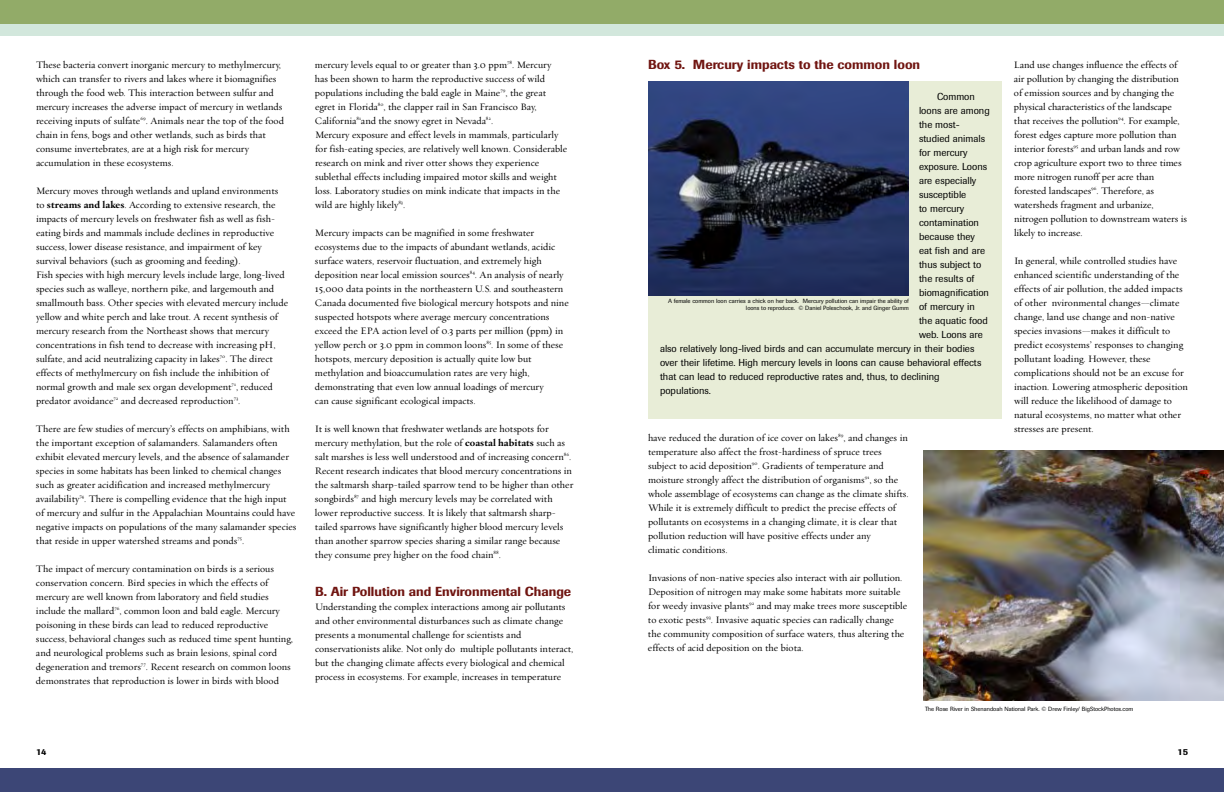
<style>
.page{position:relative;width:1224px;height:792px;background:#fff}
.page>*{position:absolute;margin:0;border:0;box-sizing:border-box;transform-origin:0 0}
.t1{font:500 13px "Imago";color:#701511}
.t2{font:10px/14px "Oakleaf";color:#000}
.t3{font:10px "Imago";color:#000}
.t4{font:500 9px "Imago";color:#000}
.t5{font:6px/7.2px "Imago";color:#000;text-align:right}
.s1{font-weight:700}
</style>
<div class="page">
<div style="left:612px;top:768px;width:612px;height:24px;background:#3c4676"></div>
<div style="left:612px;top:0;width:612px;height:24px;background:#92ab68"></div>
<div style="left:612px;top:24px;width:612px;height:12px;background:#d2e7dc"></div>
<div style="left:0;top:0;width:612px;height:24px;background:#92ab68"></div>
<div style="left:0;top:768px;width:612px;height:24px;background:#3c4676"></div>
<div style="left:0;top:24px;width:612px;height:12px;background:#d2e7dc"></div>
<div style="left:648px;top:81px;width:354px;height:337px;background:#e8edd7"></div>
<img style="left:648px;top:81px;width:261px;height:215px">
<img style="left:923px;top:451px;width:301px;height:250px">
<p class="t2" style="left:36px;top:58px;width:249px">These bacteria convert inorganic mercury to methylmercury, which can transfer to rivers and lakes where it biomagnifies through the food web. This interaction between sulfur and mercury increases the adverse impact of mercury in wetlands receiving inputs of sulfate<sup>69</sup>. Animals near the top of the food chain in fens, bogs and other wetlands, such as birds that consume invertebrates, are at a high risk for mercury accumulation in these ecosystems.</p>
<p class="t2" style="left:36px;top:184px;width:254px">Mercury moves through wetlands and upland environments to <span class="s1">streams and lakes</span>. According to extensive research, the impacts of mercury levels on freshwater fish as well as fish&shy;eating birds and mammals include declines in reproductive success, lower disease resistance, and impairment of key survival behaviors (such as grooming and feeding).<br>Fish species with high mercury levels include large, long-lived species such as walleye, northern pike, and largemouth and smallmouth bass. Other species with elevated mercury include yellow and white perch and lake trout. A recent synthesis of mercury research from the Northeast shows that mercury concentrations in fish tend to decrease with increasing pH, sulfate, and acid neutralizing capacity in lakes<sup>70</sup>. The direct effects of methylmercury on fish include the inhibition of normal growth and male sex organ development<sup>71</sup>, reduced predator avoidance<sup>72</sup> and decreased reproduction<sup>73</sup>.</p>
<p class="t2" style="left:36px;top:422px;width:262px">There are few studies of mercury’s effects on amphibians, with the important exception of salamanders. Salamanders often exhibit elevated mercury levels, and the absence of salamander species in some habitats has been linked to chemical changes such as greater acidification and increased methylmercury availability<sup>74</sup>. There is compelling evidence that the high input of mercury and sulfur in the Appalachian Mountains could have negative impacts on populations of the many salamander species that reside in upper watershed streams and ponds<sup>75</sup>.</p>
<p class="t2" style="left:36px;top:562px;width:259px">The impact of mercury contamination on birds is a serious conservation concern. Bird species in which the effects of mercury are well known from laboratory and field studies include the mallard<sup>76</sup>, common loon and bald eagle. Mercury poisoning in these birds can lead to reduced reproductive success, behavioral changes such as reduced time spent hunting, and neurological problems such as brain lesions, spinal cord degeneration and tremors<sup>77</sup>. Recent research on common loons demonstrates that reproduction is lower in birds with blood</p>
<p class="t2" style="left:315px;top:58px;width:254px">mercury levels equal to or greater than 3.0 ppm<sup>78</sup>. Mercury<br>has been shown to harm the reproductive success of wild populations including the bald eagle in Maine<sup>79</sup>, the great egret in Florida<sup>80</sup>, the clapper rail in San Francisco Bay, California<sup>81</sup>and the snowy egret in Nevada<sup>82</sup>.<br>Mercury exposure and effect levels in mammals, particularly for fish-eating species, are relatively well known. Considerable research on mink and river otter shows they experience sublethal effects including impaired motor skills and weight loss. Laboratory studies on mink indicate that impacts in the wild are highly likely<sup>83</sup>.</p>
<p class="t2" style="left:315px;top:226px;width:255px">Mercury impacts can be magnified in some freshwater ecosystems due to the impacts of abundant wetlands, acidic surface waters, reservoir fluctuation, and extremely high deposition near local emission sources<sup>84</sup>. An analysis of nearly 15,000 data points in the northeastern U.S. and southeastern Canada documented five biological mercury hotspots and nine suspected hotspots where average mercury concentrations exceed the EPA action level of 0.3 parts per million (ppm) in yellow perch or 3.0 ppm in common loons<sup>85</sup>. In some of these hotspots, mercury deposition is actually quite low but methylation and bioaccumulation rates are very high, demonstrating that even low annual loadings of mercury<br>can cause significant ecological impacts.</p>
<p class="t2" style="left:315px;top:422px;width:260px">It is well known that freshwater wetlands are hotspots for mercury methylation, but the role of <span class="s1">coastal habitats</span> such as salt marshes is less well understood and of increasing concern<sup>86</sup>.<br>Recent research indicates that blood mercury concentrations in the saltmarsh sharp-tailed sparrow tend to be higher than other songbirds<sup>87</sup> and high mercury levels may be correlated with lower reproductive success. It is likely that saltmarsh sharp&shy;tailed sparrows have significantly higher blood mercury levels than another sparrow species sharing a similar range because they consume prey higher on the food chain<sup>88</sup>.</p>
<h1 class="t1" style="left:315px;top:587px;width:258px">B. Air Pollution and Environmental Change</h1>
<p class="t2" style="left:315px;top:600px;width:260px">Understanding the complex interactions among air pollutants and other environmental disturbances such as climate change presents a monumental challenge for scientists and conservationists alike. Not only do multiple pollutants interact, but the changing climate affects every biological and chemical process in ecosystems. For example, increases in temperature</p>
<p class="t4" style="left:36px;top:749px;width:12px">14</p>
<h1 class="t1" style="left:648px;top:60px;width:274px">Box 5. Mercury impacts to the common loon</h1>
<p class="t3" style="left:937px;top:93px;width:39px">Common</p>
<p class="t3" style="left:919px;top:107px;width:72px">loons are among</p>
<p class="t3" style="left:919px;top:121px;width:42px">the most-</p>
<p class="t3" style="left:919px;top:135px;width:68px">studied animals</p>
<p class="t3" style="left:919px;top:149px;width:50px">for mercury</p>
<p class="t3" style="left:919px;top:163px;width:70px">exposure. Loons</p>
<p class="t3" style="left:919px;top:177px;width:59px">are especially</p>
<p class="t3" style="left:919px;top:191px;width:49px">susceptible</p>
<p class="t3" style="left:919px;top:205px;width:47px">to mercury</p>
<p class="t3" style="left:919px;top:219px;width:62px">contamination</p>
<p class="t3" style="left:919px;top:233px;width:57px">because they</p>
<p class="t3" style="left:919px;top:247px;width:68px">eat fish and are</p>
<p class="t3" style="left:919px;top:261px;width:64px">thus subject to</p>
<p class="t3" style="left:919px;top:275px;width:57px">the results of</p>
<p class="t3" style="left:919px;top:289px;width:72px">biomagnification</p>
<p class="t3" style="left:919px;top:303px;width:57px">of mercury in</p>
<p class="t3" style="left:919px;top:317px;width:70px">the aquatic food</p>
<p class="t3" style="left:919px;top:331px;width:65px">web. Loons are</p>
<p class="t3" style="left:660px;top:345px;width:316px">also relatively long-lived birds and can accumulate mercury in their bodies</p>
<p class="t3" style="left:660px;top:359px;width:323px">over their lifetime. High mercury levels in loons can cause behavioral effects</p>
<p class="t3" style="left:660px;top:373px;width:281px">that can lead to reduced reproductive rates and, thus, to declining</p>
<p class="t3" style="left:660px;top:387px;width:53px">populations.</p>
<p class="t5" style="left:668px;top:298px;width:242px">A female common loon carries a chick on her back. Mercury pollution can impair the ability of loons to reproduce. © Daniel Poleschook, Jr. and Ginger Gumm</p>
<p class="t2" style="left:648px;top:431px;width:262px">have reduced the duration of ice cover on lakes<sup>89</sup>, and changes in temperature also affect the frost-hardiness of spruce trees subject to acid deposition<sup>90</sup>. Gradients of temperature and moisture strongly affect the distribution of organisms<sup>91</sup>, so the whole assemblage of ecosystems can change as the climate shifts.<br>While it is extremely difficult to predict the precise effects of pollutants on ecosystems in a changing climate, it is clear that pollution reduction will have positive effects under any<br>climatic conditions.</p>
<p class="t2" style="left:648px;top:571px;width:261px">Invasions of non-native species also interact with air pollution.<br>Deposition of nitrogen may make some habitats more suitable for weedy invasive plants<sup>92</sup> and may make trees more susceptible to exotic pests<sup>93</sup>. Invasive aquatic species can radically change the community composition of surface waters, thus altering the effects of acid deposition on the biota.</p>
<p class="t2" style="left:1014px;top:58px;width:174px">Land use changes influence the effects of air pollution by changing the distribution of emission sources and by changing the physical characteristics of the landscape that receives the pollution<sup>94</sup>. For example, forest edges capture more pollution than interior forests<sup>95</sup> and urban lands and row crop agriculture export two to three times more nitrogen runoff per acre than forested landscapes<sup>96</sup>. Therefore, as watersheds fragment and urbanize, nitrogen pollution to downstream waters is likely to increase.</p>
<p class="t2" style="left:1014px;top:254px;width:175px">In general, while controlled studies have enhanced scientific understanding of the effects of air pollution, the added impacts of other nvironmental changes—climate change, land use change and non-native species invasions—makes it difficult to predict ecosystems’ responses to changing pollutant loading. However, these complications should not be an excuse for inaction. Lowering atmospheric deposition will reduce the likelihood of damage to natural ecosystems, no matter what other stresses are present.</p>
<p class="t5" style="left:925px;top:706px;width:210px">The Rose River in Shenandoah National Park. © Drew Finley/ BigStockPhotos.com</p>
<p class="t4" style="left:1178px;top:749px;width:12px">15</p>
</div>
